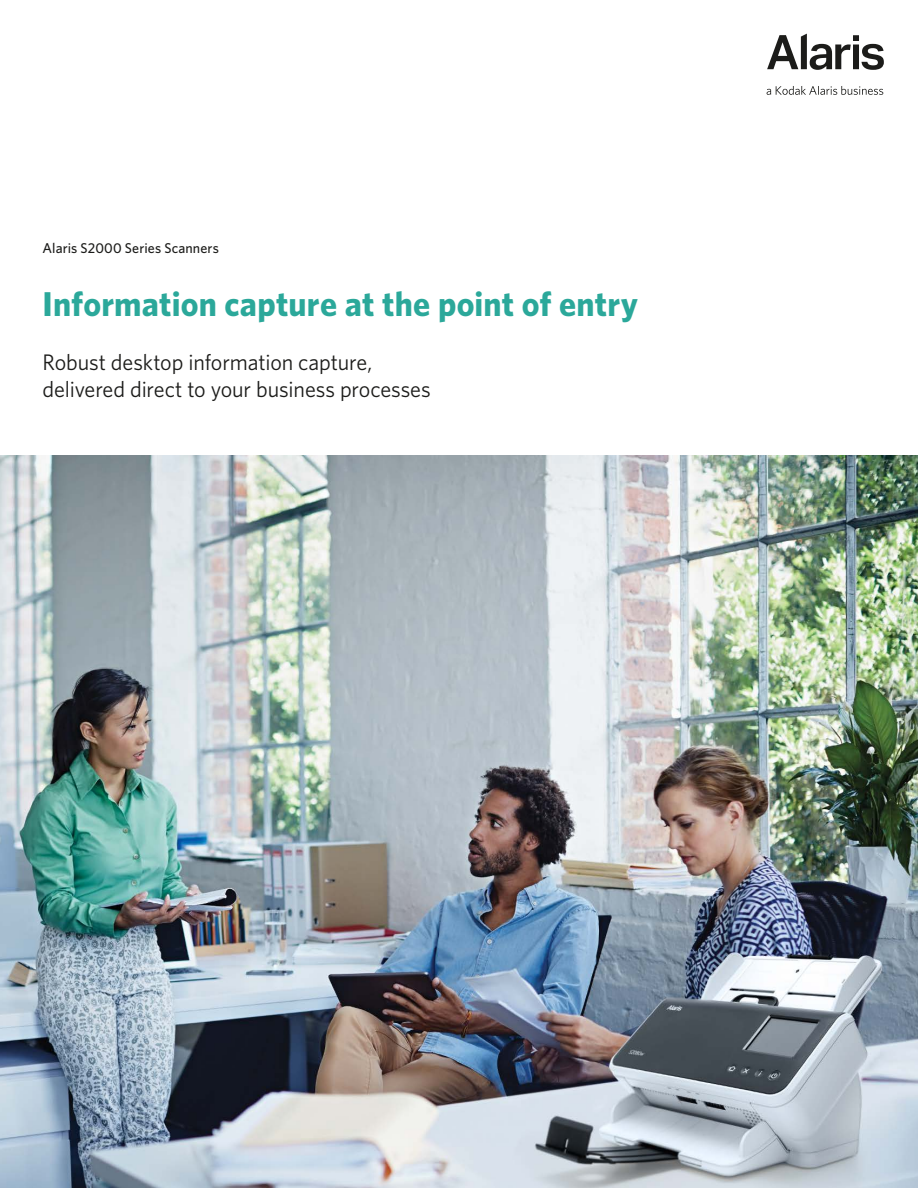
<style>
.page{position:relative;width:918px;height:1188px;background:#fff}
.page>*{position:absolute;margin:0;border:0;box-sizing:border-box;transform-origin:0 0}
.t1{font:700 34.5px "Whitney";letter-spacing:.005em;color:#2ba89a}
.t2{font:22.5px/27px "Whitney";letter-spacing:-.005em;color:#1c1c1a}
.t3{font:500 14.25px "Whitney";letter-spacing:.01em;color:#1c1c1a}
</style>
<div class="page">
<img style="left:0;top:455px;width:918px;height:733px">
<svg style="left:767px;top:34px;width:117px;height:36px"></svg>
<svg style="left:767px;top:86px;width:116px;height:9px"></svg>
<p class="t3" style="left:43px;top:241px;width:178px">Alaris S2000 Series Scanners</p>
<h1 class="t1" style="left:43px;top:288px;width:597px">Information capture at the point of entry</h1>
<p class="t2" style="left:43px;top:349px;width:390px">Robust desktop information capture, delivered direct to your business processes</p>
</div>
